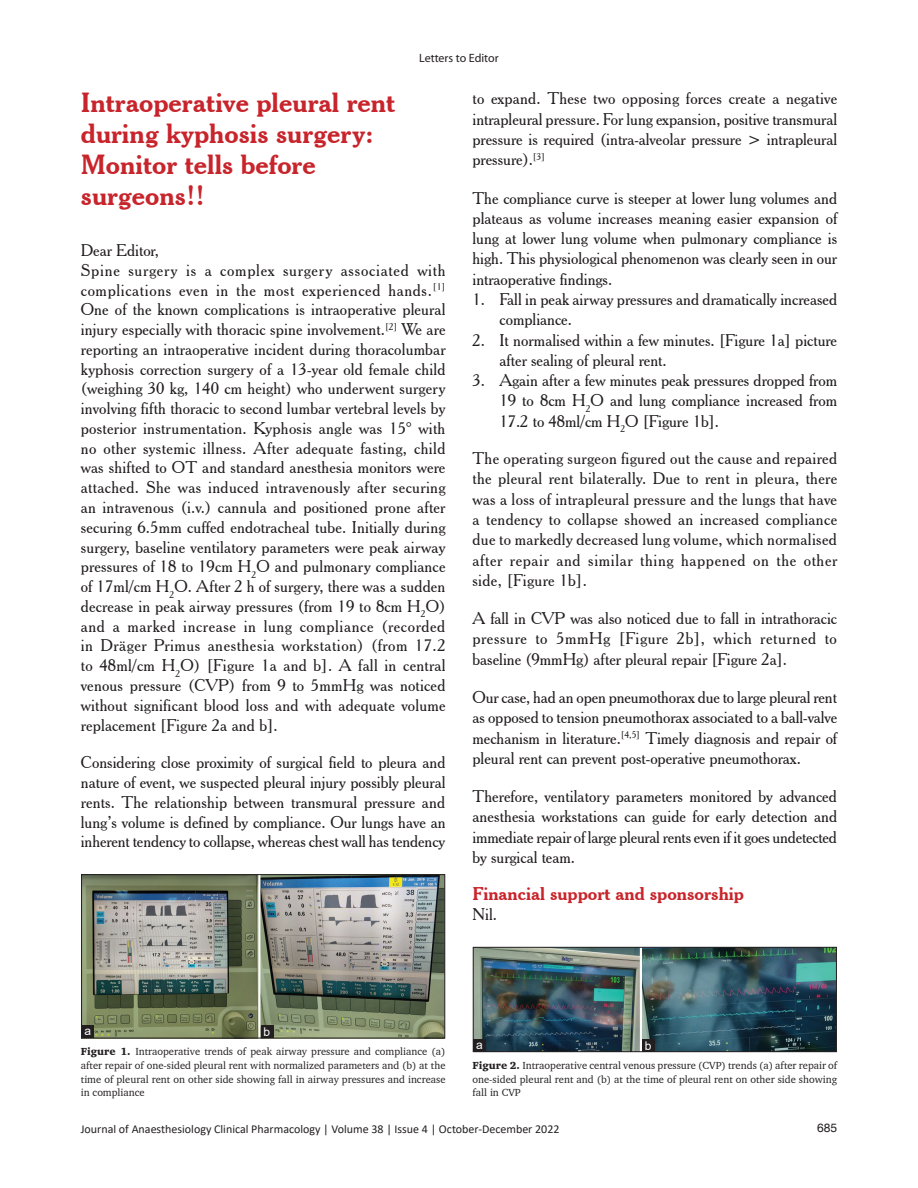
<style>
.page{position:relative;width:918px;height:1188px;background:#fff}
.page>*{position:absolute;margin:0;border:0;box-sizing:border-box;transform-origin:0 0}
.AT{font:700 27px/31px "Cheltenham BT";color:#c8242b}
.t1{font:700 18px "Cheltenham BT";color:#c8242b}
.TX{font:16.5px/19.8px "Cheltenham BT";color:#231f20;text-align:justify}
.L{font:16.5px/20.2px "Cheltenham BT";color:#231f20}
.LL{font:16.5px/20.2px "Cheltenham BT";color:#231f20;text-align:justify}
.TX_No_After_Space{font:16.5px "Cheltenham BT";color:#231f20}
.t2{font:12px "Calibri";color:#231f20}
.t3{font:12px "Myriad";color:#231f20}
.LABEL{font:12px "Arial";color:#fff}
.t4{font:12px "Helvetica";color:#231f20}
.FGC{font:10.5px/13.6px "Charter BT";color:#231f20;text-align:justify}
.s1{font-weight:900}
</style>
<div class="page">
<img style="left:83px;top:876px;width:360px;height:160px">
<div style="left:81px;top:874px;width:364px;height:164px;border:1px solid #231f20"></div>
<div style="left:261px;top:1025px;width:12px;height:13px;background:#231f20"></div>
<div style="left:81px;top:1025px;width:13px;height:13px;background:#231f20"></div>
<img style="left:475px;top:949px;width:360px;height:101px">
<div style="left:473px;top:947px;width:364px;height:105px;border:1px solid #231f20"></div>
<div style="left:642px;top:1039px;width:13px;height:13px;background:#231f20"></div>
<div style="left:473px;top:1039px;width:13px;height:13px;background:#231f20"></div>
<p class="t3" style="left:419px;top:52px;width:81px">Letters to Editor</p>
<p class="AT" style="left:81px;top:87px;width:316px">Intraoperative pleural rent during kyphosis surgery:<br>Monitor tells before surgeons!!</p>
<p class="TX_No_After_Space" style="left:81px;top:240px;width:80px">Dear Editor,</p>
<p class="TX" style="left:81px;top:260px;width:366px">Spine surgery is a complex surgery associated with complications even in the most experienced hands.<sup>[1] </sup>One of the known complications is intraoperative pleural injury especially with thoracic spine involvement.<sup>[2]</sup> We are reporting an intraoperative incident during thoracolumbar kyphosis correction surgery of a 13‑year old female child (weighing 30 kg, 140 cm height) who underwent surgery involving fifth thoracic to second lumbar vertebral levels by posterior instrumentation. Kyphosis angle was 15° with no other systemic illness. After adequate fasting, child was shifted to OT and standard anesthesia monitors were attached. She was induced intravenously after securing an intravenous (i.v.) cannula and positioned prone after securing 6.5mm cuffed endotracheal tube. Initially during surgery, baseline ventilatory parameters were peak airway pressures of 18 to 19cm H<sub>2</sub>O and pulmonary compliance of 17ml/cm H<sub>2</sub>O. After 2 h of surgery, there was a sudden decrease in peak airway pressures (from 19 to 8cm H<sub>2</sub>O) and a marked increase in lung compliance (recorded in Dräger Primus anesthesia workstation) (from 17.2 to 48ml/cm H<sub>2</sub>O) [Figure 1a and b]. A fall in central venous pressure (CVP) from 9 to 5mmHg was noticed without significant blood loss and with adequate volume replacement [Figure 2a and b].</p>
<p class="TX" style="left:81px;top:752px;width:366px">Considering close proximity of surgical field to pleura and nature of event, we suspected pleural injury possibly pleural rents. The relationship between transmural pressure and lung’s volume is defined by compliance. Our lungs have an inherent tendency to collapse, whereas chest wall has tendency</p>
<p class="TX" style="left:472px;top:88px;width:366px;line-height:20.2px">to expand. These two opposing forces create a negative intrapleural pressure. For lung expansion, positive transmural pressure is required (intra‑alveolar pressure &gt; intrapleural pressure).<sup>[3]</sup></p>
<p class="TX" style="left:472px;top:187px;width:366px;line-height:20.2px">The compliance curve is steeper at lower lung volumes and plateaus as volume increases meaning easier expansion of lung at lower lung volume when pulmonary compliance is high. This physiological phenomenon was clearly seen in our intraoperative findings.</p>
<p class="L" style="left:500px;top:289px;width:339px;text-indent:-27px">1. Fall in peak airway pressures and dramatically increased compliance.</p>
<p class="L" style="left:500px;top:329px;width:339px;text-indent:-27px">2. It normalised within a few minutes. [Figure 1a] picture after sealing of pleural rent.</p>
<p class="LL" style="left:500px;top:370px;width:339px;text-indent:-27px">3. Again after a few minutes peak pressures dropped from 19 to 8cm H<sub>2</sub>O and lung compliance increased from 17.2 to 48ml/cm H<sub>2</sub>O [Figure 1b].</p>
<p class="TX" style="left:472px;top:448px;width:366px;line-height:20.2px">The operating surgeon figured out the cause and repaired the pleural rent bilaterally. Due to rent in pleura, there was a loss of intrapleural pressure and the lungs that have a tendency to collapse showed an increased compliance due to markedly decreased lung volume, which normalised after repair and similar thing happened on the other side, [Figure 1b].</p>
<p class="TX" style="left:472px;top:608px;width:366px;line-height:20.2px">A fall in CVP was also noticed due to fall in intrathoracic pressure to 5mmHg [Figure 2b], which returned to baseline (9mmHg) after pleural repair [Figure 2a].</p>
<p class="TX" style="left:472px;top:687px;width:366px;line-height:20.2px">Our case, had an open pneumothorax due to large pleural rent as opposed to tension pneumothorax associated to a ball‑valve mechanism in literature.<sup>[4,5]</sup> Timely diagnosis and repair of pleural rent can prevent post‑operative pneumothorax.</p>
<p class="TX" style="left:472px;top:786px;width:366px;line-height:20.2px">Therefore, ventilatory parameters monitored by advanced anesthesia workstations can guide for early detection and immediate repair of large pleural rents even if it goes undetected by surgical team.</p>
<h2 class="t1" style="left:472px;top:882px;width:273px">Financial support and sponsorship</h2>
<p class="TX" style="left:472px;top:904px;width:26px">Nil.</p>
<p class="LABEL" style="left:84px;top:1023px;width:8px">a</p>
<p class="LABEL" style="left:264px;top:1024px;width:8px">b</p>
<p class="FGC" style="left:81px;top:1045px;width:366px"><span class="s1">Figure 1.</span> Intraoperative trends of peak airway pressure and compliance (a) after repair of one-sided pleural rent with normalized parameters and (b) at the time of pleural rent on other side showing fall in airway pressures and increase in compliance</p>
<p class="LABEL" style="left:476px;top:1036px;width:8px">a</p>
<p class="LABEL" style="left:645px;top:1037px;width:8px">b</p>
<p class="FGC" style="left:472px;top:1058px;width:366px"><span class="s1">Figure 2.</span> Intraoperative central venous pressure (CVP) trends (a) after repair of one-sided pleural rent and (b) at the time of pleural rent on other side showing fall in CVP</p>
<p class="t2" style="left:81px;top:1120px;width:480px">Journal of Anaesthesiology Clinical Pharmacology | Volume 38 | Issue 4 | October‑December 2022</p>
<p class="t4" style="left:817px;top:1121px;width:22px">685</p>
</div>
